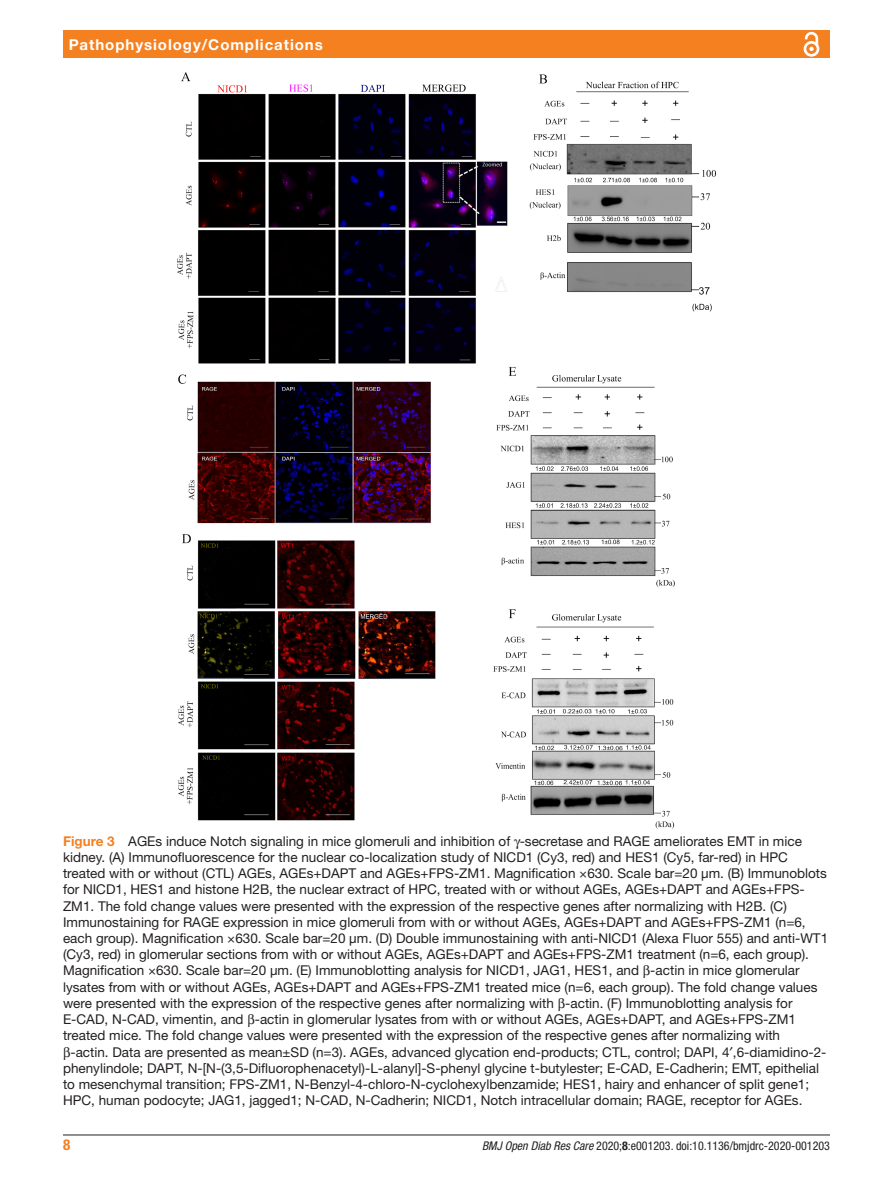
<style>
.page{position:relative;width:893px;height:1191px;background:#fff}
.page>*{position:absolute;margin:0;border:0;box-sizing:border-box;transform-origin:0 0}
.t1{font:700 15px "Helvetica Neue LT Std";letter-spacing:.065em;color:#fff}
.t2{font:700 condensed 15px "Helvetica Neue LT Std";color:#f58020}
.t3{font:13.5px "Helvetica Neue LT Std";color:#231f20}
.t4{font:condensed 12px "Helvetica Neue LT Std";color:#231f20}
.s1{font-weight:700;color:#f58020}
.s2{font-style:italic}
.s3{font-weight:700}
</style>
<div class="page">
<hr style="left:63px;top:1134px;width:767px;height:1px;background:#231f20">
<div style="left:63px;top:31px;width:767px;height:27px;background:#f58020"></div>
<svg style="left:803px;top:31px;width:17px;height:26px"></svg>
<img style="left:178px;top:73px;width:537px;height:755px">
<p class="t1" style="left:69px;top:35px;width:256px">Pathophysiology/Complications</p>
<p class="t3" style="left:63px;top:833px;width:740px"><span class="s1">Figure 3</span> AGEs induce Notch signaling in mice glomeruli and inhibition of -secretase and RAGE ameliorates EMT in mice</p>
<p class="t3" style="left:63px;top:849px;width:726px">kidney. (A) Immunofluorescence for the nuclear co-localization study of NICD1 (Cy3, red) and HES1 (Cy5, far-red) in HPC</p>
<p class="t3" style="left:63px;top:865px;width:765px">treated with or without (CTL) AGEs, AGEs+DAPT and AGEs+FPS-ZM1. Magnification ×630. Scale bar=20 µm. (B) Immunoblots</p>
<p class="t3" style="left:63px;top:881px;width:743px">for NICD1, HES1 and histone H2B, the nuclear extract of HPC, treated with or without AGEs, AGEs+DAPT and AGEs+FPS-</p>
<p class="t3" style="left:63px;top:897px;width:725px">ZM1. The fold change values were presented with the expression of the respective genes after normalizing with H2B. (C)</p>
<p class="t3" style="left:63px;top:914px;width:744px">Immunostaining for RAGE expression in mice glomeruli from with or without AGEs, AGEs+DAPT and AGEs+FPS-ZM1 (n=6,</p>
<p class="t3" style="left:63px;top:930px;width:767px">each group). Magnification ×630. Scale bar=20 µm. (D) Double immunostaining with anti-NICD1 (Alexa Fluor 555) and anti-WT1</p>
<p class="t3" style="left:63px;top:946px;width:747px">(Cy3, red) in glomerular sections from with or without AGEs, AGEs+DAPT and AGEs+FPS-ZM1 treatment (n=6, each group).</p>
<p class="t3" style="left:63px;top:962px;width:738px">Magnification ×630. Scale bar=20 µm. (E) Immunoblotting analysis for NICD1, JAG1, HES1, and -actin in mice glomerular</p>
<p class="t3" style="left:63px;top:978px;width:756px">lysates from with or without AGEs, AGEs+DAPT and AGEs+FPS-ZM1 treated mice (n=6, each group). The fold change values</p>
<p class="t3" style="left:63px;top:995px;width:731px">were presented with the expression of the respective genes after normalizing with -actin. (F) Immunoblotting analysis for</p>
<p class="t3" style="left:63px;top:1011px;width:734px">E-CAD, N-CAD, vimentin, and -actin in glomerular lysates from with or without AGEs, AGEs+DAPT, and AGEs+FPS-ZM1</p>
<p class="t3" style="left:63px;top:1027px;width:719px">treated mice. The fold change values were presented with the expression of the respective genes after normalizing with</p>
<p class="t3" style="left:70px;top:1043px;width:757px">-actin. Data are presented as mean±SD (n=3). AGEs, advanced glycation end-products; CTL, control; DAPI, 4 ,6-diamidino-2-</p>
<p class="t3" style="left:63px;top:1059px;width:758px">phenylindole; DAPT, N-[N-(3,5-Difluorophenacetyl)-L-alanyl]-S-phenyl glycine t-butylester; E-CAD, E-Cadherin; EMT, epithelial</p>
<p class="t3" style="left:63px;top:1076px;width:748px">to mesenchymal transition; FPS-ZM1, N-Benzyl-4-chloro-N-cyclohexylbenzamide; HES1, hairy and enhancer of split gene1;</p>
<p class="t3" style="left:63px;top:1092px;width:741px">HPC, human podocyte; JAG1, jagged1; N-CAD, N-Cadherin; NICD1, Notch intracellular domain; RAGE, receptor for AGEs.</p>
<p class="t2" style="left:63px;top:1135px;width:9px">8</p>
<p class="t4" style="left:482px;top:1138px;width:349px"><span class="s2">BMJ Open Diab Res Care</span> 2020;<span class="s3">8</span>:e001203. doi:10.1136/bmjdrc-2020-001203</p>
</div>
